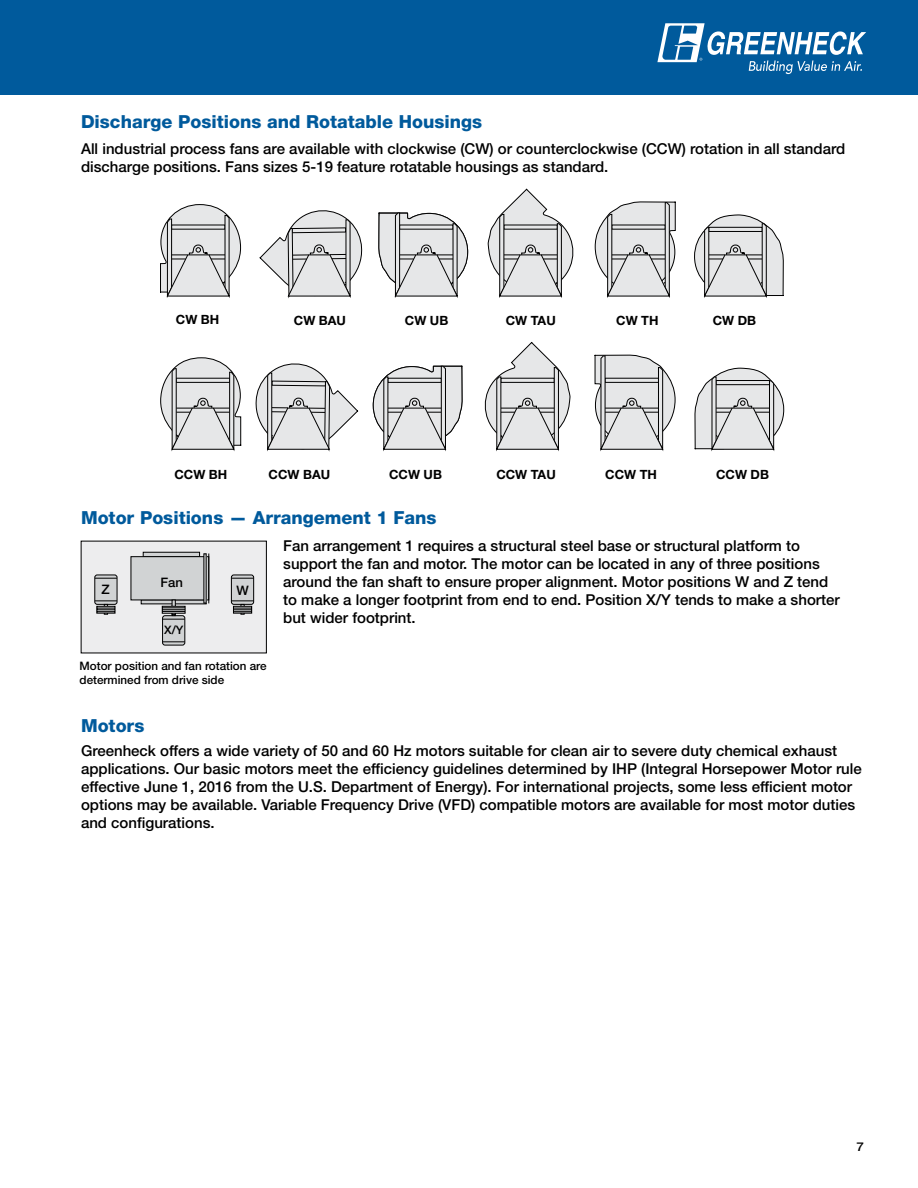
<style>
.page{position:relative;width:918px;height:1188px;background:#fff}
.page>*{position:absolute;margin:0;border:0;box-sizing:border-box;transform-origin:0 0}
.t1{font:800 18px "Helvetica Neue LT Std";color:#005a9c}
.t2{font:500 15px/18px "Helvetica Neue LT Std";color:#000}
.t3{font:500 13.05px "Helvetica Neue LT Std";color:#000}
.t4{font:700 12.75px "Helvetica Neue LT Std";color:#000}
.t5{font:500 12.15px "Helvetica Neue LT Std";color:#000;scale:1.11 1}
.t6{font:500 11.7px/14px "Helvetica Neue LT Std";color:#000}
</style>
<div class="page">
<div style="left:0;top:0;width:918px;height:94px;background:#005a9c"></div>
<svg style="left:160px;top:204px;width:81px;height:94px;background:#cecfcf"></svg>
<svg style="left:259px;top:210px;width:103px;height:89px"></svg>
<svg style="left:694px;top:215px;width:90px;height:83px;background:#cfd0d0"></svg>
<svg style="left:594px;top:201px;width:82px;height:97px;background:#cecfd0"></svg>
<svg style="left:487px;top:188px;width:87px;height:110px"></svg>
<svg style="left:372px;top:212px;width:96px;height:240px"></svg>
<svg style="left:160px;top:357px;width:82px;height:95px"></svg>
<svg style="left:255px;top:363px;width:104px;height:89px"></svg>
<svg style="left:694px;top:368px;width:91px;height:84px"></svg>
<svg style="left:594px;top:354px;width:82px;height:98px;background:#cccccd"></svg>
<svg style="left:484px;top:342px;width:87px;height:110px"></svg>
<div style="left:81px;top:541px;width:186px;height:112px;background:#ededee"></div>
<svg style="left:143px;top:552px;width:57px;height:4px"></svg>
<svg style="left:141px;top:600px;width:62px;height:4px"></svg>
<div style="left:131px;top:556px;width:78px;height:44px;background:#d1d3d4;border:1px solid #000"></div>
<hr style="left:208px;top:554px;width:1px;height:49px;background:#000">
<div style="left:163px;top:616px;width:22px;height:29px;background:#d1d3d4;border-radius:2px"></div>
<div style="left:162px;top:615px;width:23px;height:31px;border:1px solid #000;border-radius:2px"></div>
<svg style="left:163px;top:642px;width:22px;height:1px"></svg>
<svg style="left:172px;top:600px;width:4px;height:5px"></svg>
<svg style="left:161px;top:605px;width:25px;height:15px"></svg>
<div style="left:231px;top:575px;width:23px;height:29px;background:#d1d3d4;border-radius:2px"></div>
<div style="left:231px;top:575px;width:23px;height:30px;border:1px solid #000;border-radius:2px"></div>
<svg style="left:232px;top:578px;width:22px;height:1px"></svg>
<svg style="left:232px;top:601px;width:22px;height:13px"></svg>
<div style="left:95px;top:575px;width:22px;height:29px;background:#d1d3d4;border-radius:2px"></div>
<div style="left:94px;top:575px;width:23px;height:30px;border:1px solid #000;border-radius:2px"></div>
<svg style="left:95px;top:578px;width:22px;height:1px"></svg>
<svg style="left:95px;top:601px;width:22px;height:13px"></svg>
<svg style="left:657px;top:23px;width:209px;height:51px"></svg>
<p class="t1" style="left:81px;top:110px;width:403px">Discharge Positions and Rotatable Housings</p>
<p class="t2" style="left:81px;top:140px;width:766px">All industrial process fans are available with clockwise (CW) or counterclockwise (CCW) rotation in all standard discharge positions. Fans sizes 5-19 feature rotatable housings as standard.</p>
<p class="t4" style="left:176px;top:312px;width:45px">CW BH</p>
<p class="t4" style="left:294px;top:313px;width:54px">CW BAU</p>
<p class="t4" style="left:405px;top:313px;width:45px">CW UB</p>
<p class="t4" style="left:506px;top:313px;width:51px">CW TAU</p>
<p class="t4" style="left:616px;top:313px;width:44px">CW TH</p>
<p class="t4" style="left:713px;top:313px;width:45px">CW DB</p>
<p class="t3" style="left:327px;top:320px;width:10px">X</p>
<p class="t4" style="left:175px;top:466px;width:54px">CCW BH</p>
<p class="t4" style="left:269px;top:467px;width:63px">CCW BAU</p>
<p class="t4" style="left:389px;top:467px;width:54px">CCW UB</p>
<p class="t4" style="left:496px;top:467px;width:61px">CCW TAU</p>
<p class="t4" style="left:605px;top:467px;width:53px">CCW TH</p>
<p class="t4" style="left:716px;top:467px;width:54px">CCW DB</p>
<p class="t1" style="left:81px;top:507px;width:357px">Motor Positions — Arrangement 1 Fans</p>
<p class="t2" style="left:283px;top:537px;width:558px">Fan arrangement 1 requires a structural steel base or structural platform to support the fan and motor. The motor can be located in any of three positions around the fan shaft to ensure proper alignment. Motor positions W and Z tend to make a longer footprint from end to end. Position X/Y tends to make a shorter but wider footprint.</p>
<p class="t3" style="left:160px;top:574px;width:24px">Fan</p>
<p class="t3" style="left:101px;top:582px;width:10px">Z</p>
<p class="t3" style="left:237px;top:582px;width:14px">W</p>
<p class="t6" style="left:164px;top:623px;width:21px">X/Y</p>
<p class="t6" style="left:80px;top:659px;width:188px">Motor position and fan rotation are determined from drive side</p>
<p class="t1" style="left:81px;top:715px;width:65px">Motors</p>
<p class="t2" style="left:81px;top:741px;width:782px">Greenheck offers a wide variety of 50 and 60 Hz motors suitable for clean air to severe duty chemical exhaust applications. Our basic motors meet the efficiency guidelines determined by IHP (Integral Horsepower Motor rule effective June 1, 2016 from the U.S. Department of Energy). For international projects, some less efficient motor options may be available. Variable Frequency Drive (VFD) compatible motors are available for most motor duties and configurations.</p>
<p class="t5" style="left:856px;top:1140px;width:8px">7</p>
</div>
